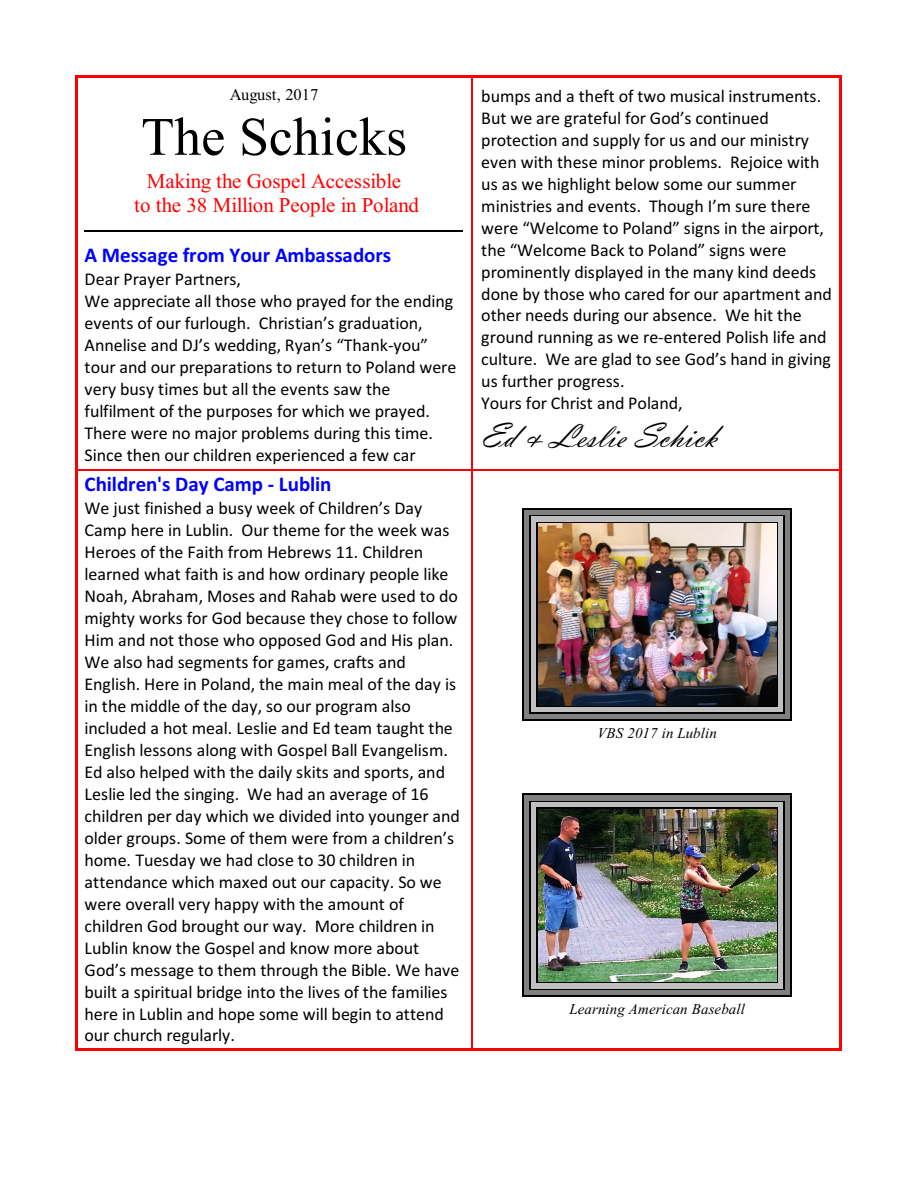
<style>
.page{position:relative;width:918px;height:1188px;background:#fff}
.page>*{position:absolute;margin:0;border:0;box-sizing:border-box;transform-origin:0 0}
.t1{font:54px "Times New Roman";color:#000}
.t2{font:36px "Vladimir Script";letter-spacing:.005em;color:#000}
.t3{font:21px/24.9px "Times New Roman";color:#f00;text-align:center}
.t4{font:700 21px "Calibri";letter-spacing:-.005em;color:#00f}
.t5{font:18px/21.9px "Calibri";letter-spacing:-.005em;color:#000}
.t6{font:16.5px "Times New Roman";color:#000}
.t7{font:italic 15px "Times New Roman";letter-spacing:.005em;color:#000}
</style>
<div class="page">
<hr style="left:76px;top:76px;width:2px;height:394px;background:#f00">
<hr style="left:471px;top:76px;width:1px;height:394px;background:#f00">
<hr style="left:76px;top:76px;width:396px;height:2px;background:#f00">
<hr style="left:76px;top:469px;width:396px;height:1px;background:#f00">
<hr style="left:840px;top:76px;width:2px;height:394px;background:#f00">
<hr style="left:473px;top:76px;width:369px;height:2px;background:#f00">
<hr style="left:473px;top:469px;width:369px;height:1px;background:#f00">
<hr style="left:76px;top:471px;width:2px;height:579px;background:#f00">
<hr style="left:471px;top:471px;width:1px;height:579px;background:#f00">
<hr style="left:76px;top:1048px;width:396px;height:2px;background:#f00">
<hr style="left:840px;top:471px;width:2px;height:579px;background:#f00">
<hr style="left:473px;top:1048px;width:369px;height:2px;background:#f00">
<img style="left:537px;top:523px;width:240px;height:183px">
<hr style="left:536px;top:522px;width:1px;height:185px;background:#000">
<hr style="left:777px;top:522px;width:1px;height:185px;background:#000">
<hr style="left:536px;top:522px;width:242px;height:1px;background:#000">
<hr style="left:536px;top:706px;width:242px;height:1px;background:#000">
<div style="left:531px;top:516px;width:5px;height:196px;background:#bfbfbf"></div>
<div style="left:778px;top:516px;width:6px;height:196px;background:#bfbfbf"></div>
<div style="left:531px;top:516px;width:252px;height:6px;background:#bfbfbf"></div>
<div style="left:531px;top:707px;width:252px;height:6px;background:#bfbfbf"></div>
<hr style="left:529px;top:515px;width:2px;height:199px;background:#000">
<hr style="left:784px;top:515px;width:1px;height:199px;background:#000">
<hr style="left:529px;top:515px;width:256px;height:1px;background:#000">
<hr style="left:529px;top:713px;width:256px;height:1px;background:#000">
<div style="left:524px;top:509px;width:5px;height:210px;background:#808080"></div>
<div style="left:785px;top:509px;width:5px;height:210px;background:#808080"></div>
<div style="left:524px;top:509px;width:266px;height:6px;background:#808080"></div>
<div style="left:524px;top:714px;width:266px;height:6px;background:#808080"></div>
<hr style="left:522px;top:508px;width:2px;height:213px;background:#000">
<hr style="left:791px;top:508px;width:1px;height:213px;background:#000">
<hr style="left:522px;top:508px;width:270px;height:1px;background:#000">
<hr style="left:522px;top:720px;width:270px;height:1px;background:#000">
<img style="left:537px;top:808px;width:240px;height:174px">
<hr style="left:536px;top:807px;width:1px;height:176px;background:#000">
<hr style="left:777px;top:807px;width:1px;height:176px;background:#000">
<hr style="left:536px;top:807px;width:242px;height:1px;background:#000">
<hr style="left:536px;top:982px;width:242px;height:2px;background:#000">
<div style="left:531px;top:802px;width:5px;height:187px;background:#bfbfbf"></div>
<div style="left:778px;top:802px;width:6px;height:187px;background:#bfbfbf"></div>
<div style="left:531px;top:802px;width:252px;height:5px;background:#bfbfbf"></div>
<div style="left:531px;top:984px;width:252px;height:5px;background:#bfbfbf"></div>
<hr style="left:529px;top:800px;width:2px;height:190px;background:#000">
<hr style="left:784px;top:800px;width:1px;height:190px;background:#000">
<hr style="left:529px;top:800px;width:256px;height:2px;background:#000">
<hr style="left:529px;top:989px;width:256px;height:1px;background:#000">
<div style="left:524px;top:795px;width:5px;height:200px;background:#808080"></div>
<div style="left:785px;top:795px;width:5px;height:200px;background:#808080"></div>
<div style="left:524px;top:795px;width:266px;height:5px;background:#808080"></div>
<div style="left:524px;top:990px;width:266px;height:6px;background:#808080"></div>
<hr style="left:522px;top:793px;width:2px;height:204px;background:#000">
<hr style="left:791px;top:793px;width:1px;height:204px;background:#000">
<hr style="left:522px;top:793px;width:270px;height:2px;background:#000">
<hr style="left:522px;top:996px;width:270px;height:1px;background:#000">
<hr style="left:85px;top:231px;width:378px;height:1px;background:#000">
<p class="t6" style="left:230px;top:89px;width:90px">August, 2017</p>
<h1 class="t1" style="left:141px;top:117px;width:267px">The Schicks</h1>
<p class="t3" style="left:134px;top:170px;width:286px">Making the Gospel Accessible<br>to the 38 Million People in Poland</p>
<p class="t4" style="left:85px;top:247px;width:308px">A Message from Your Ambassadors</p>
<p class="t5" style="left:85px;top:270px;width:373px">Dear Prayer Partners,<br>We appreciate all those who prayed for the ending events of our furlough. Christian’s graduation, Annelise and DJ’s wedding, Ryan’s “Thank-you” tour and our preparations to return to Poland were very busy times but all the events saw the fulfilment of the purposes for which we prayed.<br>There were no major problems during this time.<br>Since then our children experienced a few car</p>
<p class="t4" style="left:85px;top:476px;width:248px">Children's Day Camp - Lublin</p>
<p class="t5" style="left:85px;top:499px;width:377px">We just finished a busy week of Children’s Day Camp here in Lublin. Our theme for the week was Heroes of the Faith from Hebrews 11. Children learned what faith is and how ordinary people like Noah, Abraham, Moses and Rahab were used to do mighty works for God because they chose to follow Him and not those who opposed God and His plan.<br>We also had segments for games, crafts and English. Here in Poland, the main meal of the day is in the middle of the day, so our program also included a hot meal. Leslie and Ed team taught the English lessons along with Gospel Ball Evangelism.<br>Ed also helped with the daily skits and sports, and Leslie led the singing. We had an average of 16 children per day which we divided into younger and older groups. Some of them were from a children’s home. Tuesday we had close to 30 children in attendance which maxed out our capacity. So we were overall very happy with the amount of children God brought our way. More children in Lublin know the Gospel and know more about God’s message to them through the Bible. We have built a spiritual bridge into the lives of the families here in Lublin and hope some will begin to attend our church regularly.</p>
<p class="t5" style="left:481px;top:86px;width:352px">bumps and a theft of two musical instruments.<br>But we are grateful for God’s continued protection and supply for us and our ministry even with these minor problems. Rejoice with us as we highlight below some our summer ministries and events. Though I’m sure there were “Welcome to Poland” signs in the airport, the “Welcome Back to Poland” signs were prominently displayed in the many kind deeds done by those who cared for our apartment and other needs during our absence. We hit the ground running as we re-entered Polish life and culture. We are glad to see God’s hand in giving us further progress.<br>Yours for Christ and Poland,</p>
<h2 class="t2" style="left:481px;top:425px;width:238px">Ed &amp; Leslie Schick</h2>
<p class="t7" style="left:598px;top:727px;width:121px">VBS 2017 in Lublin</p>
<p class="t7" style="left:570px;top:1003px;width:177px">Learning American Baseball</p>
</div>
